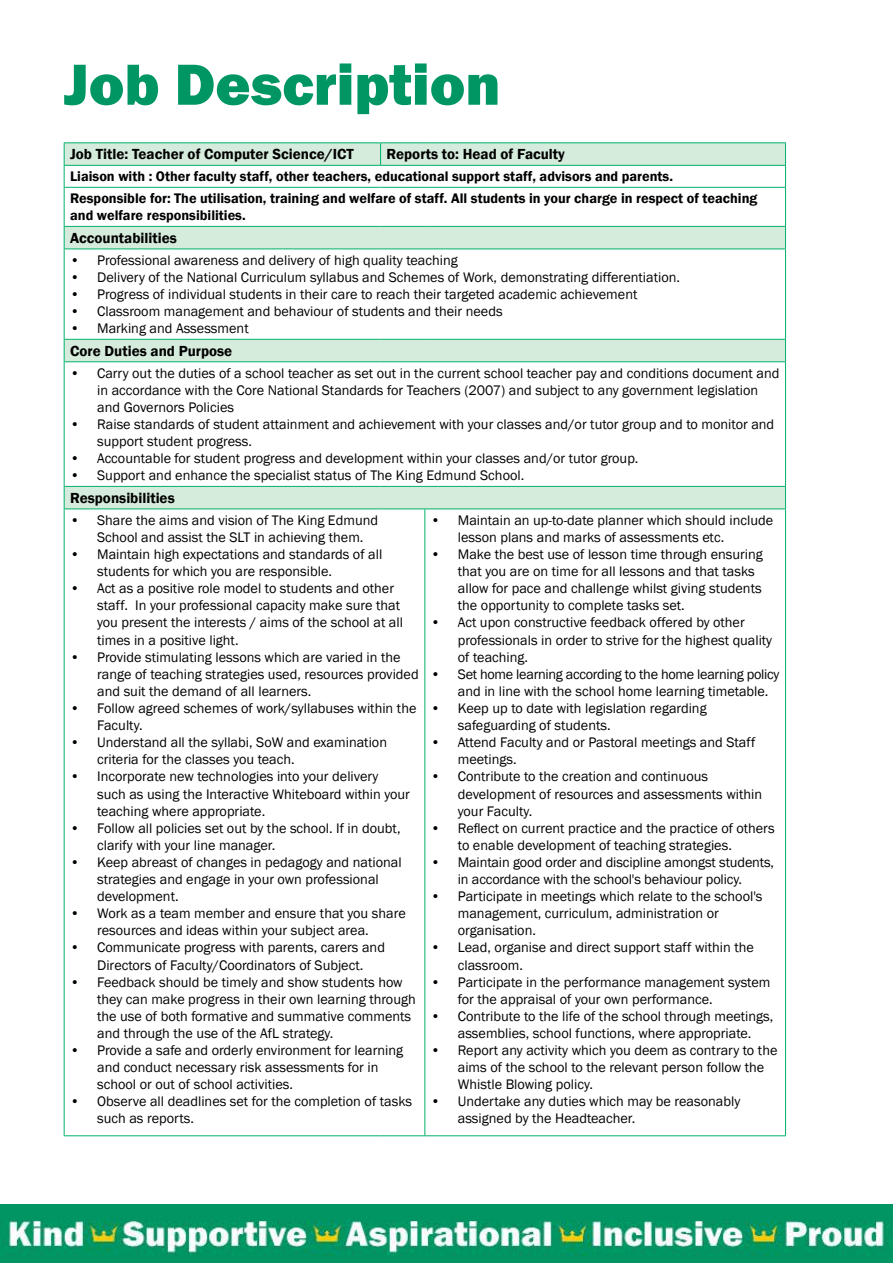
<style>
.page{position:relative;width:893px;height:1263px;background:#fff}
.page>*{position:absolute;margin:0;border:0;box-sizing:border-box;transform-origin:0 0}
.t1{font:800 60px "Franklin Gothic";color:#009664}
.t2{font:600 15px "Franklin Gothic";color:#000}
.t3{font:14.25px/17.1px "Franklin Gothic";color:#000}
.t4{font:600 14.25px/21.9px "Franklin Gothic";color:#000}
.t5{font:14.25px/17.1px "Franklin Gothic";letter-spacing:-.02em;color:#000}
</style>
<div class="page">
<img style="left:0;top:1205px;width:893px;height:58px">
<svg style="left:65px;top:143px;width:720px;height:365px"></svg>
<hr style="left:64px;top:142px;width:317px;height:1px;background:#00b26b">
<hr style="left:381px;top:142px;width:44px;height:1px;background:#00b26b">
<svg style="left:380px;top:143px;width:1px;height:22px"></svg>
<hr style="left:425px;top:142px;width:361px;height:1px;background:#00b26b">
<hr style="left:64px;top:165px;width:317px;height:1px;background:#00b26b">
<svg style="left:64px;top:143px;width:1px;height:44px"></svg>
<hr style="left:381px;top:165px;width:44px;height:1px;background:#00b26b">
<hr style="left:425px;top:165px;width:361px;height:1px;background:#00b26b">
<svg style="left:785px;top:143px;width:1px;height:44px"></svg>
<hr style="left:64px;top:187px;width:317px;height:1px;background:#00b26b">
<hr style="left:64px;top:188px;width:1px;height:38px;background:#00b26b">
<hr style="left:381px;top:187px;width:44px;height:1px;background:#00b26b">
<hr style="left:425px;top:187px;width:361px;height:1px;background:#00b26b">
<hr style="left:785px;top:188px;width:1px;height:38px;background:#00b26b">
<hr style="left:64px;top:226px;width:317px;height:1px;background:#00b26b">
<svg style="left:64px;top:227px;width:1px;height:22px"></svg>
<hr style="left:381px;top:226px;width:44px;height:1px;background:#00b26b">
<hr style="left:425px;top:226px;width:361px;height:1px;background:#00b26b">
<svg style="left:785px;top:227px;width:1px;height:22px"></svg>
<hr style="left:64px;top:249px;width:317px;height:1px;background:#00b26b">
<hr style="left:64px;top:249px;width:1px;height:90px;background:#00b26b">
<hr style="left:381px;top:249px;width:44px;height:1px;background:#00b26b">
<hr style="left:425px;top:249px;width:361px;height:1px;background:#00b26b">
<hr style="left:785px;top:249px;width:1px;height:90px;background:#00b26b">
<hr style="left:64px;top:339px;width:317px;height:1px;background:#00b26b">
<svg style="left:64px;top:340px;width:1px;height:21px"></svg>
<hr style="left:381px;top:339px;width:44px;height:1px;background:#00b26b">
<hr style="left:425px;top:339px;width:361px;height:1px;background:#00b26b">
<svg style="left:785px;top:340px;width:1px;height:21px"></svg>
<hr style="left:64px;top:361px;width:317px;height:1px;background:#00b26b">
<hr style="left:64px;top:362px;width:1px;height:124px;background:#00b26b">
<hr style="left:381px;top:361px;width:44px;height:1px;background:#00b26b">
<hr style="left:425px;top:361px;width:361px;height:1px;background:#00b26b">
<hr style="left:785px;top:362px;width:1px;height:124px;background:#00b26b">
<hr style="left:64px;top:486px;width:317px;height:1px;background:#00b26b">
<svg style="left:64px;top:487px;width:1px;height:21px"></svg>
<hr style="left:381px;top:486px;width:44px;height:1px;background:#00b26b">
<hr style="left:425px;top:486px;width:361px;height:1px;background:#00b26b">
<svg style="left:785px;top:487px;width:1px;height:21px"></svg>
<hr style="left:64px;top:508px;width:317px;height:1px;background:#00b26b">
<hr style="left:64px;top:509px;width:1px;height:626px;background:#00b26b">
<hr style="left:381px;top:508px;width:44px;height:1px;background:#00b26b">
<hr style="left:425px;top:508px;width:361px;height:1px;background:#00b26b">
<hr style="left:424px;top:509px;width:1px;height:626px;background:#00b26b">
<hr style="left:785px;top:509px;width:1px;height:626px;background:#00b26b">
<hr style="left:64px;top:1135px;width:317px;height:1px;background:#00b26b">
<hr style="left:381px;top:1135px;width:44px;height:1px;background:#00b26b">
<hr style="left:425px;top:1135px;width:361px;height:1px;background:#00b26b">
<h1 class="t1" style="left:64px;top:46px;width:438px">Job Description</h1>
<p class="t2" style="left:70px;top:145px;width:285px">Job Title: Teacher of Computer Science/ICT</p>
<p class="t2" style="left:387px;top:145px;width:180px">Reports to: Head of Faculty</p>
<p class="t4" style="left:70px;top:166px;width:689px">Liaison with : Other faculty staff, other teachers, educational support staff, advisors and parents.<br>Responsible for: The utilisation, training and welfare of staff. All students in your charge in respect of teaching</p>
<p class="t4" style="left:70px;top:205px;width:177px">and welfare responsibilities.</p>
<p class="t2" style="left:70px;top:229px;width:108px">Accountabilities</p>
<p class="t3" style="left:70px;top:252px;width:389px">• Professional awareness and delivery of high quality teaching</p>
<p class="t3" style="left:70px;top:269px;width:611px">• Delivery of the National Curriculum syllabus and Schemes of Work, demonstrating differentiation.</p>
<p class="t3" style="left:70px;top:286px;width:569px">• Progress of individual students in their care to reach their targeted academic achievement</p>
<p class="t3" style="left:70px;top:303px;width:434px">• Classroom management and behaviour of students and their needs</p>
<p class="t3" style="left:70px;top:320px;width:180px">• Marking and Assessment</p>
<p class="t2" style="left:70px;top:342px;width:164px">Core Duties and Purpose</p>
<p class="t3" style="left:97px;top:365px;width:684px;text-indent:-27px">• Carry out the duties of a school teacher as set out in the current school teacher pay and conditions document and in accordance with the Core National Standards for Teachers (2007) and subject to any government legislation and Governors Policies</p>
<p class="t3" style="left:97px;top:416px;width:679px;text-indent:-27px">• Raise standards of student attainment and achievement with your classes and/or tutor group and to monitor and support student progress.</p>
<p class="t3" style="left:70px;top:450px;width:570px">• Accountable for student progress and development within your classes and/or tutor group.</p>
<p class="t3" style="left:70px;top:467px;width:456px">• Support and enhance the specialist status of The King Edmund School.</p>
<p class="t2" style="left:70px;top:489px;width:106px">Responsibilities</p>
<p class="t3" style="left:97px;top:512px;width:282px;text-indent:-27px">• Share the aims and vision of The King Edmund<br>School and assist the SLT in achieving them.</p>
<p class="t3" style="left:97px;top:546px;width:287px;text-indent:-27px">• Maintain high expectations and standards of all students for which you are responsible.</p>
<p class="t3" style="left:97px;top:580px;width:307px;text-indent:-27px">• Act as a positive role model to students and other staff. In your professional capacity make sure that you present the interests / aims of the school at all times in a positive light.</p>
<p class="t3" style="left:97px;top:649px;width:323px;text-indent:-27px">• Provide stimulating lessons which are varied in the range of teaching strategies used, resources provided and suit the demand of all learners.</p>
<p class="t3" style="left:97px;top:700px;width:321px;text-indent:-27px">• Follow agreed schemes of work/syllabuses within the<br>Faculty.</p>
<p class="t3" style="left:97px;top:734px;width:291px;text-indent:-27px">• Understand all the syllabi, SoW and examination criteria for the classes you teach.</p>
<p class="t3" style="left:97px;top:768px;width:314px;text-indent:-27px">• Incorporate new technologies into your delivery such as using the Interactive Whiteboard within your teaching where appropriate.</p>
<p class="t3" style="left:97px;top:820px;width:305px;text-indent:-27px">• Follow all policies set out by the school. If in doubt, clarify with your line manager.</p>
<p class="t3" style="left:97px;top:854px;width:306px;text-indent:-27px">• Keep abreast of changes in pedagogy and national strategies and engage in your own professional development.</p>
<p class="t3" style="left:97px;top:905px;width:310px;text-indent:-27px">• Work as a team member and ensure that you share resources and ideas within your subject area.</p>
<p class="t3" style="left:70px;top:939px;width:316px;text-align:center">• Communicate progress with parents, carers and<br>Directors of Faculty/Coordinators of Subject.</p>
<p class="t3" style="left:97px;top:974px;width:320px;text-indent:-27px">• Feedback should be timely and show students how they can make progress in their own learning through the use of both formative and summative comments and through the use of the AfL strategy.</p>
<p class="t3" style="left:97px;top:1042px;width:307px;text-indent:-27px">• Provide a safe and orderly environment for learning and conduct necessary risk assessments for in school or out of school activities.</p>
<p class="t3" style="left:97px;top:1093px;width:316px;text-indent:-27px">• Observe all deadlines set for the completion of tasks such as reports.</p>
<p class="t3" style="left:458px;top:512px;width:317px;text-indent:-27px">• Maintain an up-to-date planner which should include lesson plans and marks of assessments etc.</p>
<p class="t3" style="left:458px;top:546px;width:307px;text-indent:-27px">• Make the best use of lesson time through ensuring that you are on time for all lessons and that tasks allow for pace and challenge whilst giving students the opportunity to complete tasks set.</p>
<p class="t3" style="left:458px;top:614px;width:316px;text-indent:-27px">• Act upon constructive feedback offered by other professionals in order to strive for the highest quality of teaching.</p>
<p class="t5" style="left:458px;top:666px;width:323px;text-indent:-27px">• Set home learning according to the home learning policy and in line with the school home learning timetable.</p>
<p class="t3" style="left:458px;top:700px;width:250px;text-indent:-27px">• Keep up to date with legislation regarding safeguarding of students.</p>
<p class="t3" style="left:458px;top:734px;width:299px;text-indent:-27px">• Attend Faculty and or Pastoral meetings and Staff meetings.</p>
<p class="t3" style="left:458px;top:768px;width:306px;text-indent:-27px">• Contribute to the creation and continuous development of resources and assessments within your Faculty.</p>
<p class="t3" style="left:458px;top:820px;width:318px;text-indent:-27px">• Reflect on current practice and the practice of others to enable development of teaching strategies.</p>
<p class="t3" style="left:431px;top:854px;width:345px;text-align:center">• Maintain good order and discipline amongst students, in accordance with the school's behaviour policy.</p>
<p class="t3" style="left:458px;top:888px;width:306px;text-indent:-27px">• Participate in meetings which relate to the school's management, curriculum, administration or organisation.</p>
<p class="t3" style="left:458px;top:939px;width:298px;text-indent:-27px">• Lead, organise and direct support staff within the classroom.</p>
<p class="t3" style="left:458px;top:974px;width:314px;text-indent:-27px">• Participate in the performance management system for the appraisal of your own performance.</p>
<p class="t3" style="left:431px;top:1008px;width:344px;text-align:center">• Contribute to the life of the school through meetings, assemblies, school functions, where appropriate.</p>
<p class="t3" style="left:458px;top:1042px;width:321px;text-indent:-27px">• Report any activity which you deem as contrary to the aims of the school to the relevant person follow the<br>Whistle Blowing policy.</p>
<p class="t3" style="left:458px;top:1093px;width:284px;text-indent:-27px">• Undertake any duties which may be reasonably assigned by the Headteacher.</p>
</div>
